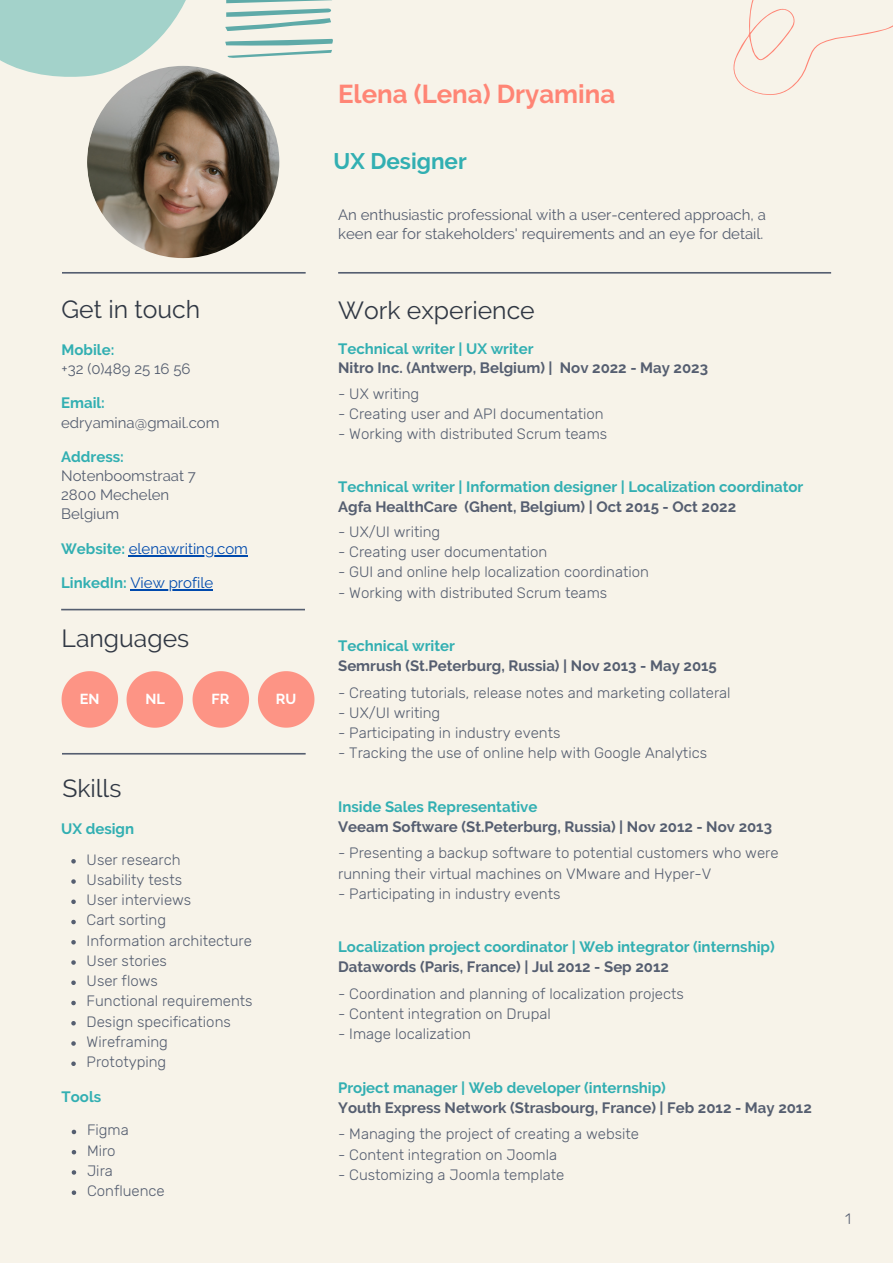
<style>
.page{position:relative;width:893px;height:1264px;background:#fff}
.page>*{position:absolute;margin:0;border:0;box-sizing:border-box;transform-origin:0 0}
.t1{font:700 25.8px "Raleway";color:#ff8575}
.t2{font:24.75px "Raleway";color:#313844}
.t3{font:700 22.5px "Raleway";color:#32afb2}
.t4{font:300 15px/20.2px "Rubik";color:#555e70}
.t5{font:700 15px "Raleway";color:#555e70}
.t6{font:700 15px "Raleway";color:#32afb2}
.t7{font:15px/19px "Raleway";color:#555e70}
.t8{font:15px "Raleway";color:#004aad}
.t9{font:700 14.4px "Raleway";color:#fff}
.s1{font-weight:700;color:#32afb2}
</style>
<div class="page">
<div style="left:0;top:0;width:892px;height:1262px;background:#f7f3e9"></div>
<svg style="left:0;top:0;width:274px;height:173px"></svg>
<svg style="left:225px;top:0;width:108px;height:58px"></svg>
<svg style="left:733px;top:0;width:159px;height:95px"></svg>
<img style="left:87px;top:66px;width:192px;height:192px;border-radius:50%">
<svg style="left:62px;top:272px;width:243px;height:1px"></svg>
<svg style="left:338px;top:272px;width:493px;height:1px"></svg>
<svg style="left:61px;top:608px;width:244px;height:2px"></svg>
<svg style="left:62px;top:671px;width:56px;height:56px"></svg>
<svg style="left:126px;top:671px;width:57px;height:56px"></svg>
<svg style="left:192px;top:671px;width:57px;height:56px"></svg>
<svg style="left:258px;top:671px;width:56px;height:56px"></svg>
<svg style="left:62px;top:753px;width:243px;height:1px"></svg>
<svg style="left:71px;top:859px;width:5px;height:4px"></svg>
<svg style="left:71px;top:879px;width:5px;height:4px"></svg>
<svg style="left:71px;top:899px;width:5px;height:5px"></svg>
<svg style="left:71px;top:919px;width:5px;height:5px"></svg>
<svg style="left:71px;top:940px;width:5px;height:4px"></svg>
<svg style="left:71px;top:960px;width:5px;height:4px"></svg>
<svg style="left:71px;top:980px;width:5px;height:5px"></svg>
<svg style="left:71px;top:1000px;width:5px;height:5px"></svg>
<svg style="left:71px;top:1021px;width:5px;height:4px"></svg>
<svg style="left:71px;top:1041px;width:5px;height:4px"></svg>
<svg style="left:71px;top:1061px;width:5px;height:4px"></svg>
<hr style="left:129px;top:555px;width:119px;height:1px;background:#004aad">
<svg style="left:72px;top:1129px;width:4px;height:5px"></svg>
<svg style="left:72px;top:1150px;width:4px;height:4px"></svg>
<svg style="left:72px;top:1170px;width:4px;height:4px"></svg>
<svg style="left:72px;top:1190px;width:4px;height:4px"></svg>
<hr style="left:130px;top:589px;width:83px;height:1px;background:#004aad">
<p class="t2" style="left:62px;top:295px;width:140px">Get in touch</p>
<p class="t6" style="left:62px;top:341px;width:54px">Mobile:</p>
<p class="t7" style="left:62px;top:359px;width:130px">+32 (0)489 25 16 56</p>
<p class="t6" style="left:61px;top:394px;width:45px">Email:</p>
<p class="t7" style="left:61px;top:413px;width:160px">edryamina@gmail.com</p>
<p class="t6" style="left:61px;top:448px;width:64px">Address:</p>
<p class="t7" style="left:61px;top:466px;width:136px">Notenboomstraat 7</p>
<p class="t7" style="left:61px;top:485px;width:110px">2800 Mechelen</p>
<p class="t7" style="left:61px;top:504px;width:60px">Belgium</p>
<p class="t8" style="left:61px;top:540px;width:188px"><span class="s1">Website:</span> elenawriting.com</p>
<p class="t8" style="left:61px;top:574px;width:153px"><span class="s1">LinkedIn:</span> View profile</p>
<p class="t2" style="left:62px;top:624px;width:129px">Languages</p>
<p class="t9" style="left:80px;top:690px;width:21px">EN</p>
<p class="t9" style="left:145px;top:690px;width:21px">NL</p>
<p class="t9" style="left:212px;top:690px;width:19px">FR</p>
<p class="t9" style="left:276px;top:690px;width:22px">RU</p>
<p class="t2" style="left:62px;top:774px;width:61px">Skills</p>
<p class="t6" style="left:61px;top:820px;width:74px">UX design</p>
<p class="t4" style="left:87px;top:849px;width:96px">User research</p>
<p class="t4" style="left:87px;top:869px;width:97px">Usability tests</p>
<p class="t4" style="left:87px;top:889px;width:106px">User interviews</p>
<p class="t4" style="left:87px;top:910px;width:81px">Cart sorting</p>
<p class="t4" style="left:87px;top:930px;width:167px">Information architecture</p>
<p class="t4" style="left:87px;top:950px;width:82px">User stories</p>
<p class="t4" style="left:87px;top:970px;width:73px">User flows</p>
<p class="t4" style="left:87px;top:991px;width:167px">Functional requirements</p>
<p class="t4" style="left:87px;top:1011px;width:146px">Design specifications</p>
<p class="t4" style="left:87px;top:1031px;width:83px">Wireframing</p>
<p class="t4" style="left:87px;top:1051px;width:81px">Prototyping</p>
<p class="t6" style="left:62px;top:1088px;width:41px">Tools</p>
<p class="t4" style="left:87px;top:1120px;width:43px">Figma</p>
<p class="t4" style="left:87px;top:1140px;width:30px">Miro</p>
<p class="t4" style="left:87px;top:1160px;width:27px">Jira</p>
<p class="t4" style="left:87px;top:1180px;width:79px">Confluence</p>
<p class="t1" style="left:338px;top:79px;width:278px">Elena (Lena) Dryamina</p>
<p class="t3" style="left:333px;top:148px;width:135px">UX Designer</p>
<p class="t7" style="left:338px;top:205px;width:429px">An enthusiastic professional with a user-centered approach, a keen ear for stakeholders' requirements and an eye for detail.</p>
<p class="t2" style="left:338px;top:295px;width:198px">Work experience</p>
<p class="t6" style="left:338px;top:340px;width:197px">Technical writer | UX writer</p>
<p class="t5" style="left:338px;top:359px;width:371px">Nitro Inc. (Antwerp, Belgium) | Nov 2022 - May 2023</p>
<p class="t4" style="left:338px;top:383px;width:83px">- UX writing</p>
<p class="t4" style="left:338px;top:403px;width:267px">- Creating user and API documentation</p>
<p class="t4" style="left:338px;top:424px;width:270px">- Working with distributed Scrum teams</p>
<p class="t6" style="left:338px;top:478px;width:466px">Technical writer | Information designer | Localization coordinator</p>
<p class="t5" style="left:338px;top:497px;width:399px">Agfa HealthCare (Ghent, Belgium) | Oct 2015 - Oct 2022</p>
<p class="t4" style="left:338px;top:521px;width:104px">- UX/UI writing</p>
<p class="t4" style="left:338px;top:542px;width:211px">- Creating user documentation</p>
<p class="t4" style="left:338px;top:562px;width:312px">- GUI and online help localization coordination</p>
<p class="t4" style="left:338px;top:582px;width:270px">- Working with distributed Scrum teams</p>
<p class="t6" style="left:338px;top:636px;width:118px">Technical writer</p>
<p class="t5" style="left:338px;top:657px;width:380px">Semrush (St.Peterburg, Russia) | Nov 2013 - May 2015</p>
<p class="t4" style="left:338px;top:682px;width:394px">- Creating tutorials, release notes and marketing collateral</p>
<p class="t4" style="left:338px;top:702px;width:104px">- UX/UI writing</p>
<p class="t4" style="left:338px;top:722px;width:224px">- Participating in industry events</p>
<p class="t4" style="left:338px;top:743px;width:370px">- Tracking the use of online help with Google Analytics</p>
<p class="t6" style="left:338px;top:797px;width:201px">Inside Sales Representative</p>
<p class="t5" style="left:338px;top:817px;width:435px">Veeam Software (St.Peterburg, Russia) | Nov 2012 - Nov 2013</p>
<p class="t4" style="left:338px;top:843px;width:442px">- Presenting a backup software to potential customers who were running their virtual machines on VMware and Hyper-V</p>
<p class="t4" style="left:338px;top:883px;width:224px">- Participating in industry events</p>
<p class="t6" style="left:338px;top:938px;width:438px">Localization project coordinator | Web integrator (internship)</p>
<p class="t5" style="left:338px;top:958px;width:332px">Datawords (Paris, France) | Jul 2012 - Sep 2012</p>
<p class="t4" style="left:338px;top:983px;width:347px">- Coordination and planning of localization projects</p>
<p class="t4" style="left:338px;top:1003px;width:214px">- Content integration on Drupal</p>
<p class="t4" style="left:338px;top:1024px;width:134px">- Image localization</p>
<p class="t6" style="left:338px;top:1078px;width:329px">Project manager | Web developer (internship)</p>
<p class="t5" style="left:338px;top:1098px;width:475px">Youth Express Network (Strasbourg, France) | Feb 2012 - May 2012</p>
<p class="t4" style="left:338px;top:1124px;width:302px">- Managing the project of creating a website</p>
<p class="t4" style="left:338px;top:1144px;width:220px">- Content integration on Joomla</p>
<p class="t4" style="left:338px;top:1164px;width:228px">- Customizing a Joomla template</p>
<p class="t4" style="left:845px;top:1209px;width:7px">1</p>
</div>
